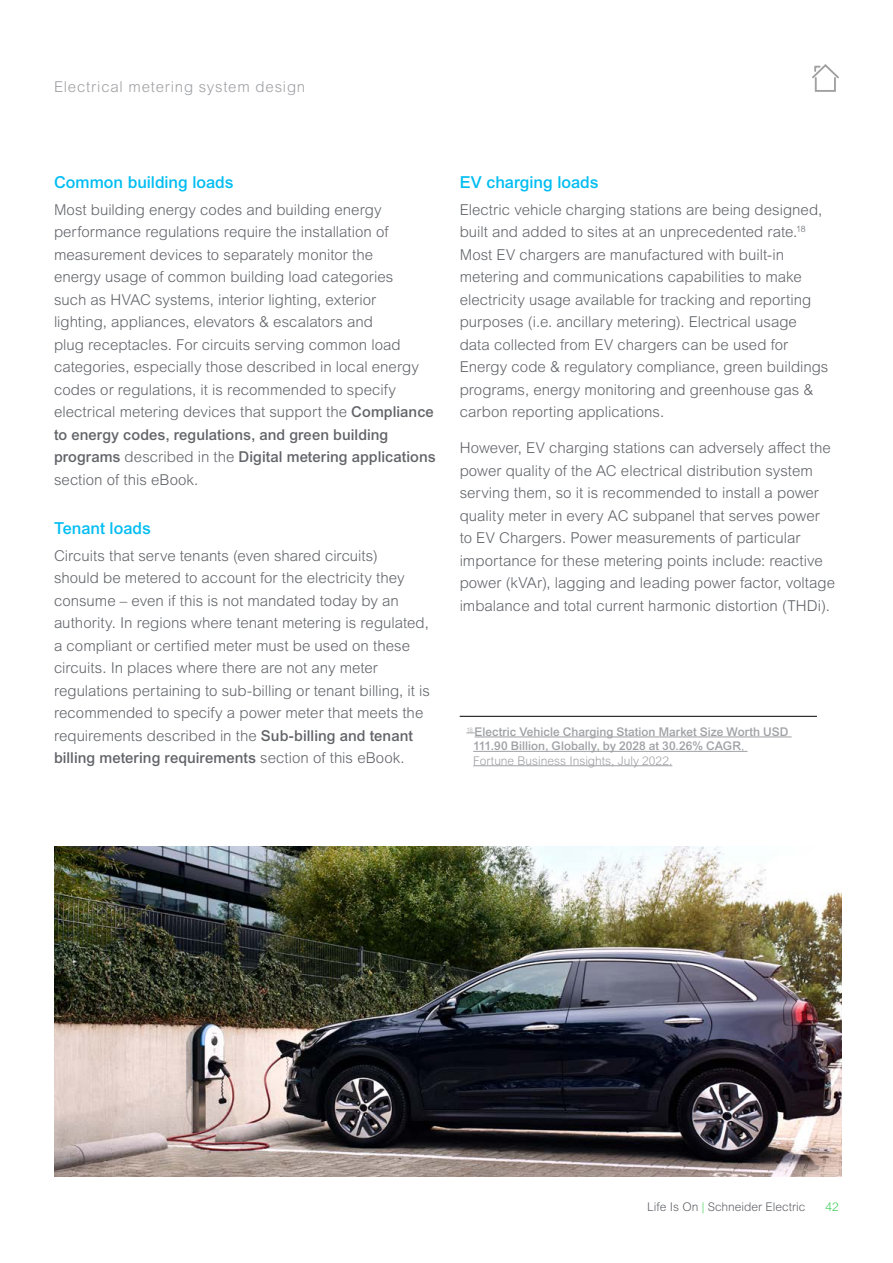
<style>
.page{position:relative;width:893px;height:1263px;background:#fff}
.page>*{position:absolute;margin:0;border:0;box-sizing:border-box;transform-origin:0 0}
.t1{font:500 16.5px "Arial MT Pro";color:#00bdf2}
.t2{font:300 15px/22.5px "Arial MT Pro";color:#626469}
.t3{font:300 15px "Arial MT Pro";letter-spacing:.05em;color:#9fa0a4}
.t4{font:500 12px/14.4px "Arial MT Pro";color:#9fa0a4}
.t5{font:300 12px "Arial MT Pro";color:#626469}
.t6{font:300 12px "Arial MT Pro";color:#3dcd58}
.s1{font-weight:500}
.s2{font-weight:300}
.s3{color:#3dcd58}
</style>
<div class="page">
<div style="left:815px;top:77px;width:21px;height:15px;border:2px solid #a0a0a0"></div>
<svg style="left:812px;top:64px;width:27px;height:16px"></svg>
<hr style="left:460px;top:716px;width:357px;height:1px;background:#000">
<hr style="left:475px;top:737px;width:317px;height:1px;background:#9fa0a4">
<hr style="left:473px;top:751px;width:274px;height:1px;background:#9fa0a4">
<hr style="left:473px;top:765px;width:199px;height:1px;background:#9fa0a4">
<img style="left:54px;top:846px;width:787px;height:331px">
<p class="t3" style="left:54px;top:77px;width:253px">Electrical metering system design</p>
<p class="t1" style="left:54px;top:172px;width:181px">Common building loads</p>
<p class="t2" style="left:54px;top:198px;width:383px">Most building energy codes and building energy performance regulations require the installation of measurement devices to separately monitor the<br>energy usage of common building load categories<br>such as HVAC systems, interior lighting, exterior<br>lighting, appliances, elevators &amp; escalators and<br>plug receptacles. For circuits serving common load categories, especially those described in local energy codes or regulations, it is recommended to specify electrical metering devices that support the <span class="s1">Compliance to energy codes, regulations, and green building programs</span> described in the <span class="s1">Digital metering applications </span>section of this eBook.</p>
<p class="t1" style="left:54px;top:518px;width:98px">Tenant loads</p>
<p class="t2" style="left:54px;top:545px;width:378px">Circuits that serve tenants (even shared circuits)<br>should be metered to account for the electricity they consume – even if this is not mandated today by an authority. In regions where tenant metering is regulated, a compliant or certified meter must be used on these circuits. In places where there are not any meter regulations pertaining to sub-billing or tenant billing, it is recommended to specify a power meter that meets the requirements described in the <span class="s1">Sub-billing and tenant billing metering requirements</span> section of this eBook.</p>
<p class="t1" style="left:460px;top:172px;width:140px">EV charging loads</p>
<p class="t2" style="left:460px;top:198px;width:370px">Electric vehicle charging stations are being designed, built and added to sites at an unprecedented rate.<sup>18<br></sup>Most EV chargers are manufactured with built-in metering and communications capabilities to make electricity usage available for tracking and reporting purposes (i.e. ancillary metering). Electrical usage data collected from EV chargers can be used for Energy code &amp; regulatory compliance, green buildings programs, energy monitoring and greenhouse gas &amp; carbon reporting applications.</p>
<p class="t2" style="left:460px;top:437px;width:377px">However, EV charging stations can adversely affect the power quality of the AC electrical distribution system serving them, so it is recommended to install a power quality meter in every AC subpanel that serves power to EV Chargers. Power measurements of particular importance for these metering points include: reactive power (kVAr), lagging and leading power factor, voltage imbalance and total current harmonic distortion (THDi).</p>
<p class="t4" style="left:473px;top:725px;width:317px;text-indent:-7px"><sup>18</sup> Electric Vehicle Charging Station Market Size Worth USD<br>111.90 Billion, Globally, by 2028 at 30.26% CAGR<span class="s2">,<br>Fortune Business Insights, July 2022.</span></p>
<p class="t5" style="left:647px;top:1199px;width:160px">Life Is On <span class="s3">|</span> Schneider Electric</p>
<p class="t6" style="left:826px;top:1199px;width:15px">42</p>
</div>
